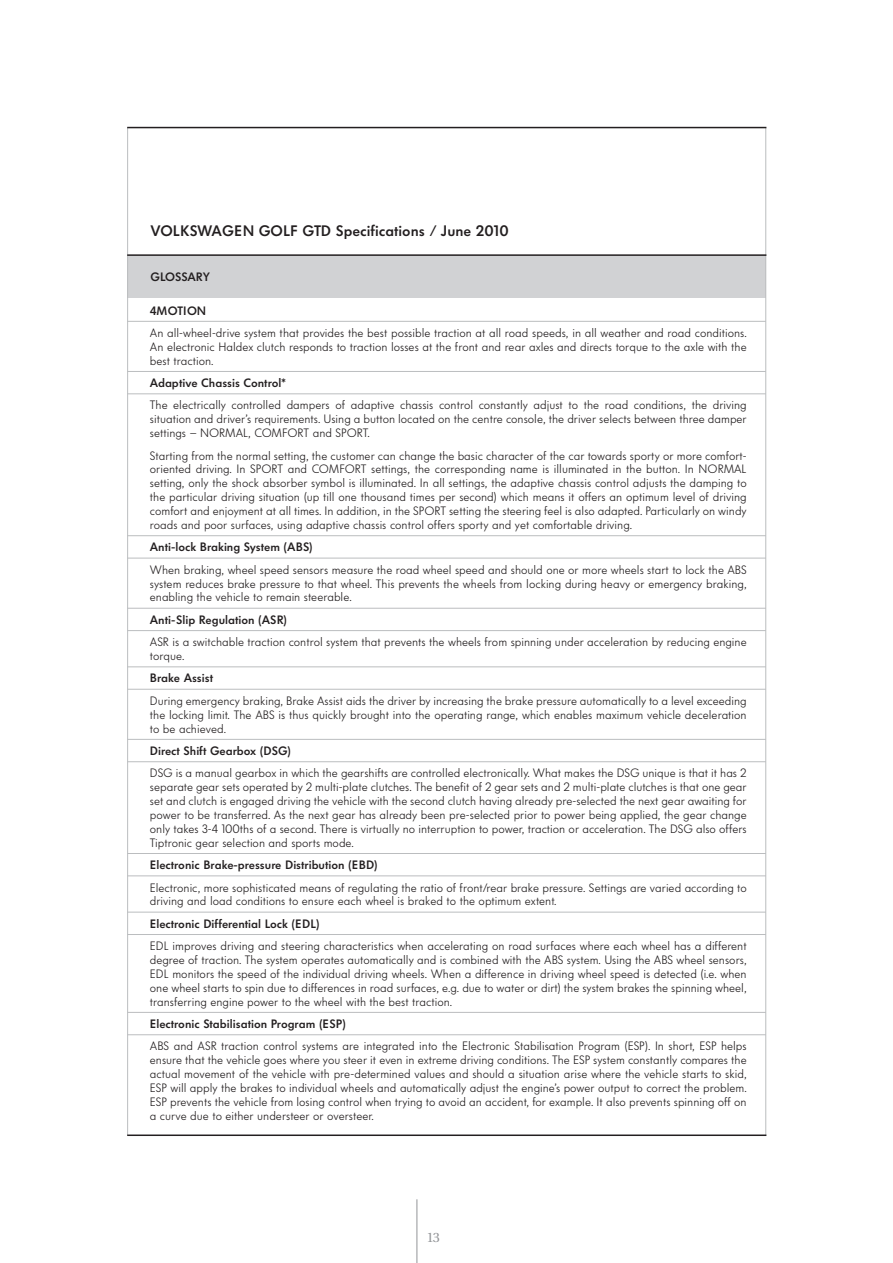
<style>
.page{position:relative;width:893px;height:1263px;background:#fff}
.page>*{position:absolute;margin:0;border:0;box-sizing:border-box;transform-origin:0 0}
.t1{font:600 15px "VW Headline";color:#231f20}
.t2{font:13.5px "VW Utopia";color:#939598}
.t3{font:300 12px/14px "VW Headline";color:#231f20;text-align:justify}
.t4{font:600 12px "VW Headline";color:#231f20}
</style>
<div class="page">
<hr style="left:127px;top:321px;width:638px;height:1px;background:#bbbdbf">
<hr style="left:127px;top:371px;width:638px;height:1px;background:#bbbdbf">
<hr style="left:127px;top:393px;width:638px;height:1px;background:#bbbdbf">
<hr style="left:127px;top:535px;width:638px;height:1px;background:#bbbdbf">
<hr style="left:127px;top:558px;width:638px;height:1px;background:#bbbdbf">
<hr style="left:127px;top:608px;width:638px;height:1px;background:#bbbdbf">
<hr style="left:127px;top:630px;width:638px;height:1px;background:#bbbdbf">
<hr style="left:127px;top:666px;width:638px;height:1px;background:#bbbdbf">
<hr style="left:127px;top:689px;width:638px;height:1px;background:#bbbdbf">
<hr style="left:127px;top:739px;width:638px;height:1px;background:#bbbdbf">
<hr style="left:127px;top:761px;width:638px;height:1px;background:#bbbdbf">
<hr style="left:127px;top:853px;width:638px;height:1px;background:#bbbdbf">
<hr style="left:127px;top:876px;width:638px;height:1px;background:#bbbdbf">
<hr style="left:127px;top:912px;width:638px;height:1px;background:#bbbdbf">
<hr style="left:127px;top:934px;width:638px;height:1px;background:#bbbdbf">
<hr style="left:127px;top:1012px;width:638px;height:1px;background:#bbbdbf">
<hr style="left:127px;top:1034px;width:638px;height:1px;background:#bbbdbf">
<hr style="left:416px;top:1199px;width:1px;height:64px;background:#939598">
<div style="left:128px;top:255px;width:637px;height:43px;background:#d1d2d4"></div>
<hr style="left:765px;top:128px;width:1px;height:1007px;background:#bbbdbf">
<hr style="left:127px;top:128px;width:1px;height:1007px;background:#bbbdbf">
<hr style="left:127px;top:127px;width:639px;height:1px;background:#231f20">
<hr style="left:127px;top:254px;width:639px;height:2px;background:#231f20">
<hr style="left:127px;top:1135px;width:639px;height:1px;background:#231f20">
<p class="t1" style="left:150px;top:224px;width:360px">VOLKSWAGEN GOLF GTD Specifications / June 2010</p>
<p class="t4" style="left:150px;top:272px;width:61px">GLOSSARY</p>
<p class="t4" style="left:150px;top:305px;width:58px">4MOTION</p>
<p class="t3" style="left:150px;top:326px;width:598px">An all-wheel-drive system that provides the best possible traction at all road speeds, in all weather and road conditions.<br>An electronic Haldex clutch responds to traction losses at the front and rear axles and directs torque to the axle with the best traction.</p>
<p class="t4" style="left:150px;top:378px;width:137px">Adaptive Chassis Control*</p>
<p class="t3" style="left:150px;top:399px;width:598px">The electrically controlled dampers of adaptive chassis control constantly adjust to the road conditions, the driving situation and driver’s requirements. Using a button located on the centre console, the driver selects between three damper settings – NORMAL, COMFORT and SPORT.</p>
<p class="t3" style="left:150px;top:449px;width:598px">Starting from the normal setting, the customer can change the basic character of the car towards sporty or more comfort&shy;oriented driving. In SPORT and COMFORT settings, the corresponding name is illuminated in the button. In NORMAL setting, only the shock absorber symbol is illuminated. In all settings, the adaptive chassis control adjusts the damping to the particular driving situation (up till one thousand times per second) which means it offers an optimum level of driving comfort and enjoyment at all times. In addition, in the SPORT setting the steering feel is also adapted. Particularly on windy roads and poor surfaces, using adaptive chassis control offers sporty and yet comfortable driving.</p>
<p class="t4" style="left:150px;top:542px;width:164px">Anti-lock Braking System (ABS)</p>
<p class="t3" style="left:150px;top:563px;width:598px">When braking, wheel speed sensors measure the road wheel speed and should one or more wheels start to lock the ABS system reduces brake pressure to that wheel. This prevents the wheels from locking during heavy or emergency braking, enabling the vehicle to remain steerable.</p>
<p class="t4" style="left:150px;top:615px;width:139px">Anti-Slip Regulation (ASR)</p>
<p class="t3" style="left:150px;top:636px;width:598px">ASR is a switchable traction control system that prevents the wheels from spinning under acceleration by reducing engine torque.</p>
<p class="t4" style="left:150px;top:673px;width:65px">Brake Assist</p>
<p class="t3" style="left:150px;top:694px;width:598px">During emergency braking, Brake Assist aids the driver by increasing the brake pressure automatically to a level exceeding the locking limit. The ABS is thus quickly brought into the operating range, which enables maximum vehicle deceleration to be achieved.</p>
<p class="t4" style="left:150px;top:746px;width:142px">Direct Shift Gearbox (DSG)</p>
<p class="t3" style="left:150px;top:767px;width:598px">DSG is a manual gearbox in which the gearshifts are controlled electronically. What makes the DSG unique is that it has 2 separate gear sets operated by 2 multi-plate clutches. The benefit of 2 gear sets and 2 multi-plate clutches is that one gear set and clutch is engaged driving the vehicle with the second clutch having already pre-selected the next gear awaiting for power to be transferred. As the next gear has already been pre-selected prior to power being applied, the gear change only takes 3-4 100ths of a second. There is virtually no interruption to power, traction or acceleration. The DSG also offers Tiptronic gear selection and sports mode.</p>
<p class="t4" style="left:150px;top:860px;width:229px">Electronic Brake-pressure Distribution (EBD)</p>
<p class="t3" style="left:150px;top:881px;width:598px">Electronic, more sophisticated means of regulating the ratio of front/rear brake pressure. Settings are varied according to driving and load conditions to ensure each wheel is braked to the optimum extent.</p>
<p class="t4" style="left:150px;top:918px;width:171px">Electronic Differential Lock (EDL)</p>
<p class="t3" style="left:150px;top:940px;width:598px">EDL improves driving and steering characteristics when accelerating on road surfaces where each wheel has a different degree of traction. The system operates automatically and is combined with the ABS system. Using the ABS wheel sensors, EDL monitors the speed of the individual driving wheels. When a difference in driving wheel speed is detected (i.e. when one wheel starts to spin due to differences in road surfaces, e.g. due to water or dirt) the system brakes the spinning wheel, transferring engine power to the wheel with the best traction.</p>
<p class="t4" style="left:150px;top:1019px;width:198px">Electronic Stabilisation Program (ESP)</p>
<p class="t3" style="left:150px;top:1040px;width:598px">ABS and ASR traction control systems are integrated into the Electronic Stabilisation Program (ESP). In short, ESP helps ensure that the vehicle goes where you steer it even in extreme driving conditions. The ESP system constantly compares the actual movement of the vehicle with pre-determined values and should a situation arise where the vehicle starts to skid, ESP will apply the brakes to individual wheels and automatically adjust the engine’s power output to correct the problem.<br>ESP prevents the vehicle from losing control when trying to avoid an accident, for example. It also prevents spinning off on a curve due to either understeer or oversteer.</p>
<p class="t2" style="left:427px;top:1231px;width:14px">13</p>
</div>
